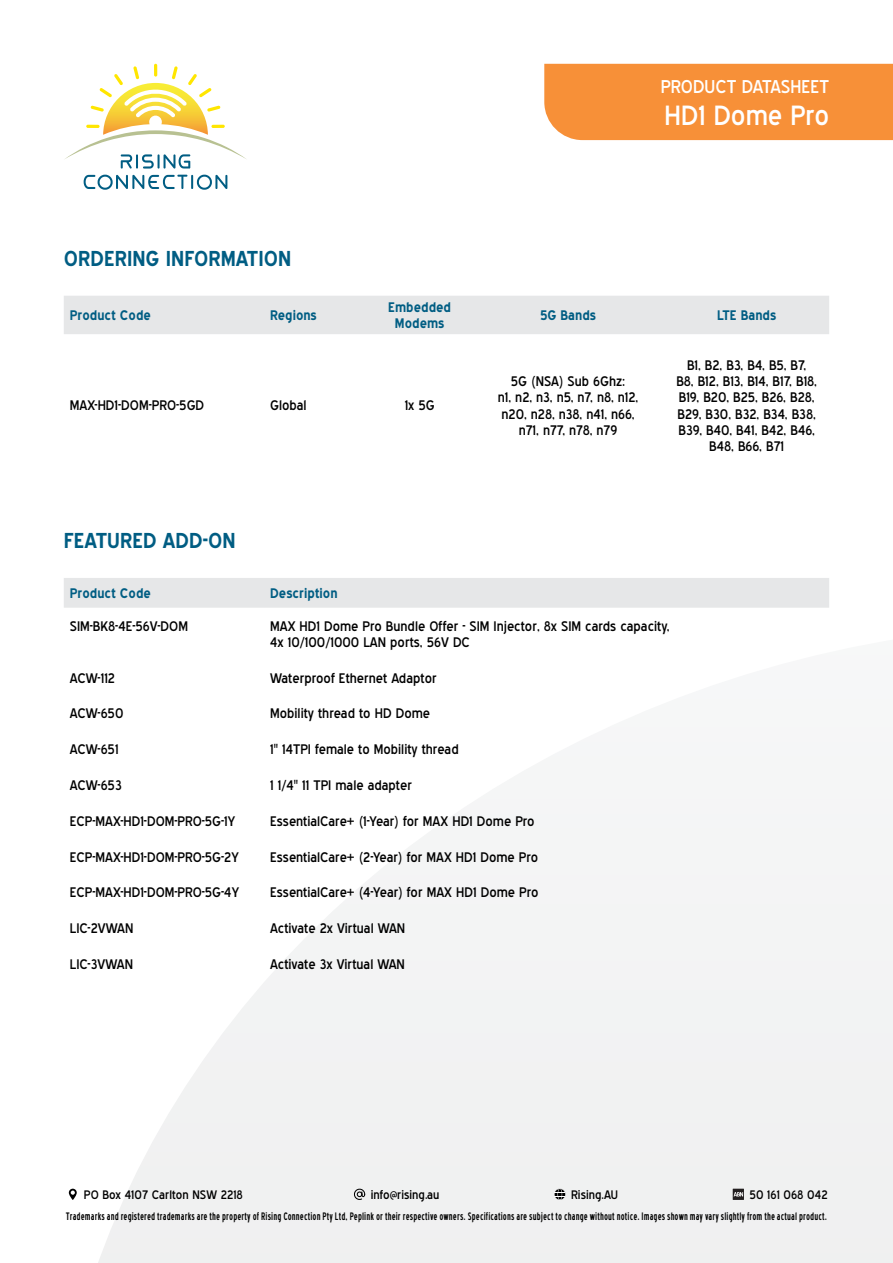
<style>
.page{position:relative;width:893px;height:1263px;background:#fff}
.page>*{position:absolute;margin:0;border:0;box-sizing:border-box;transform-origin:0 0}
.t1{font:27px "Blue Highway";color:#fff}
.t2{font:700 21px "Blue Highway";color:#005d83}
.t3{font:18px "Blue Highway";color:#fff}
.t4{font:13.5px/16.2px "Blue Highway";color:#000;text-align:center}
.t5{font:700 13.5px/16.2px "Blue Highway";color:#005d83;text-align:center}
.t6{font:12px "Blue Highway";letter-spacing:.005em;color:#000}
.t7{font:10.5px "Blue Highway Condensed";letter-spacing:.01em;color:#000}
</style>
<div class="page">
<div style="left:544px;top:64px;width:349px;height:76px;background:#f79038"></div>
<svg style="left:65px;top:64px;width:181px;height:126px"></svg>
<svg style="left:98px;top:814px;width:795px;height:449px"></svg>
<svg style="left:69px;top:1189px;width:8px;height:11px"></svg>
<svg style="left:354px;top:1189px;width:11px;height:11px"></svg>
<svg style="left:554px;top:1188px;width:12px;height:12px"></svg>
<svg style="left:733px;top:1189px;width:11px;height:11px"></svg>
<svg style="left:734px;top:1192px;width:9px;height:4px"></svg>
<div style="left:64px;top:296px;width:765px;height:38px;background:#e6e7e8"></div>
<div style="left:64px;top:578px;width:765px;height:30px;background:#e6e7e8"></div>
<h2 class="t2" style="left:64px;top:246px;width:229px">ORDERING INFORMATION</h2>
<h3 class="t3" style="left:661px;top:75px;width:170px">PRODUCT DATASHEET</h3>
<h1 class="t1" style="left:665px;top:99px;width:166px">HD1 Dome Pro</h1>
<p class="t5" style="left:70px;top:307px;width:83px">Product Code</p>
<p class="t5" style="left:270px;top:307px;width:48px">Regions</p>
<p class="t5" style="left:388px;top:299px;width:64px">Embedded<br>Modems</p>
<p class="t5" style="left:540px;top:307px;width:58px">5G Bands</p>
<p class="t5" style="left:717px;top:307px;width:61px">LTE Bands</p>
<p class="t4" style="left:70px;top:397px;width:136px">MAX-HD1-DOM-PRO-5GD</p>
<p class="t4" style="left:270px;top:397px;width:38px">Global</p>
<p class="t4" style="left:405px;top:397px;width:32px">1x 5G</p>
<p class="t4" style="left:498px;top:373px;width:142px">5G (NSA) Sub 6Ghz:<br>n1, n2, n3, n5, n7, n8, n12, n20, n28, n38, n41, n66, n71, n77, n78, n79</p>
<p class="t4" style="left:676px;top:357px;width:142px">B1, B2, B3, B4, B5, B7,<br>B8, B12, B13, B14, B17, B18,<br>B19, B20, B25, B26, B28,<br>B29, B30, B32, B34, B38,<br>B39, B40, B41, B42, B46,<br>B48, B66, B71</p>
<h2 class="t2" style="left:64px;top:528px;width:173px">FEATURED ADD-ON</h2>
<p class="t5" style="left:70px;top:585px;width:83px">Product Code</p>
<p class="t5" style="left:270px;top:585px;width:69px">Description</p>
<p class="t4" style="left:70px;top:618px;width:120px">SIM-BK8-4E-56V-DOM</p>
<p class="t4" style="left:270px;top:618px;width:401px;text-align:left">MAX HD1 Dome Pro Bundle Offer - SIM Injector, 8x SIM cards capacity,<br>4x 10/100/1000 LAN ports, 56V DC</p>
<p class="t4" style="left:70px;top:670px;width:47px">ACW-112</p>
<p class="t4" style="left:270px;top:670px;width:168px">Waterproof Ethernet Adaptor</p>
<p class="t4" style="left:70px;top:705px;width:55px">ACW-650</p>
<p class="t4" style="left:270px;top:705px;width:161px">Mobility thread to HD Dome</p>
<p class="t4" style="left:70px;top:741px;width:50px">ACW-651</p>
<p class="t4" style="left:270px;top:741px;width:190px">1" 14TPI female to Mobility thread</p>
<p class="t4" style="left:70px;top:777px;width:53px">ACW-653</p>
<p class="t4" style="left:270px;top:777px;width:143px">1 1/4" 11 TPI male adapter</p>
<p class="t4" style="left:70px;top:813px;width:167px">ECP-MAX-HD1-DOM-PRO-5G-1Y</p>
<p class="t4" style="left:270px;top:813px;width:266px">EssentialCare+ (1-Year) for MAX HD1 Dome Pro</p>
<p class="t4" style="left:70px;top:848px;width:171px">ECP-MAX-HD1-DOM-PRO-5G-2Y</p>
<p class="t4" style="left:270px;top:848px;width:269px">EssentialCare+ (2-Year) for MAX HD1 Dome Pro</p>
<p class="t4" style="left:70px;top:884px;width:171px">ECP-MAX-HD1-DOM-PRO-5G-4Y</p>
<p class="t4" style="left:270px;top:884px;width:270px">EssentialCare+ (4-Year) for MAX HD1 Dome Pro</p>
<p class="t4" style="left:70px;top:920px;width:65px">LIC-2VWAN</p>
<p class="t4" style="left:270px;top:920px;width:137px">Activate 2x Virtual WAN</p>
<p class="t4" style="left:70px;top:956px;width:65px">LIC-3VWAN</p>
<p class="t4" style="left:270px;top:956px;width:136px">Activate 3x Virtual WAN</p>
<p class="t6" style="left:84px;top:1187px;width:160px">PO Box 4107 Carlton NSW 2218</p>
<p class="t6" style="left:371px;top:1187px;width:70px">info@rising.au</p>
<p class="t6" style="left:571px;top:1187px;width:49px">Rising.AU</p>
<p class="t6" style="left:749px;top:1187px;width:80px">50 161 068 042</p>
<p class="t7" style="left:66px;top:1210px;width:763px">Trademarks and registered trademarks are the property of Rising Connection Pty Ltd, Peplink or their respective owners. Specifications are subject to change without notice. Images shown may vary slightly from the actual product.</p>
</div>
